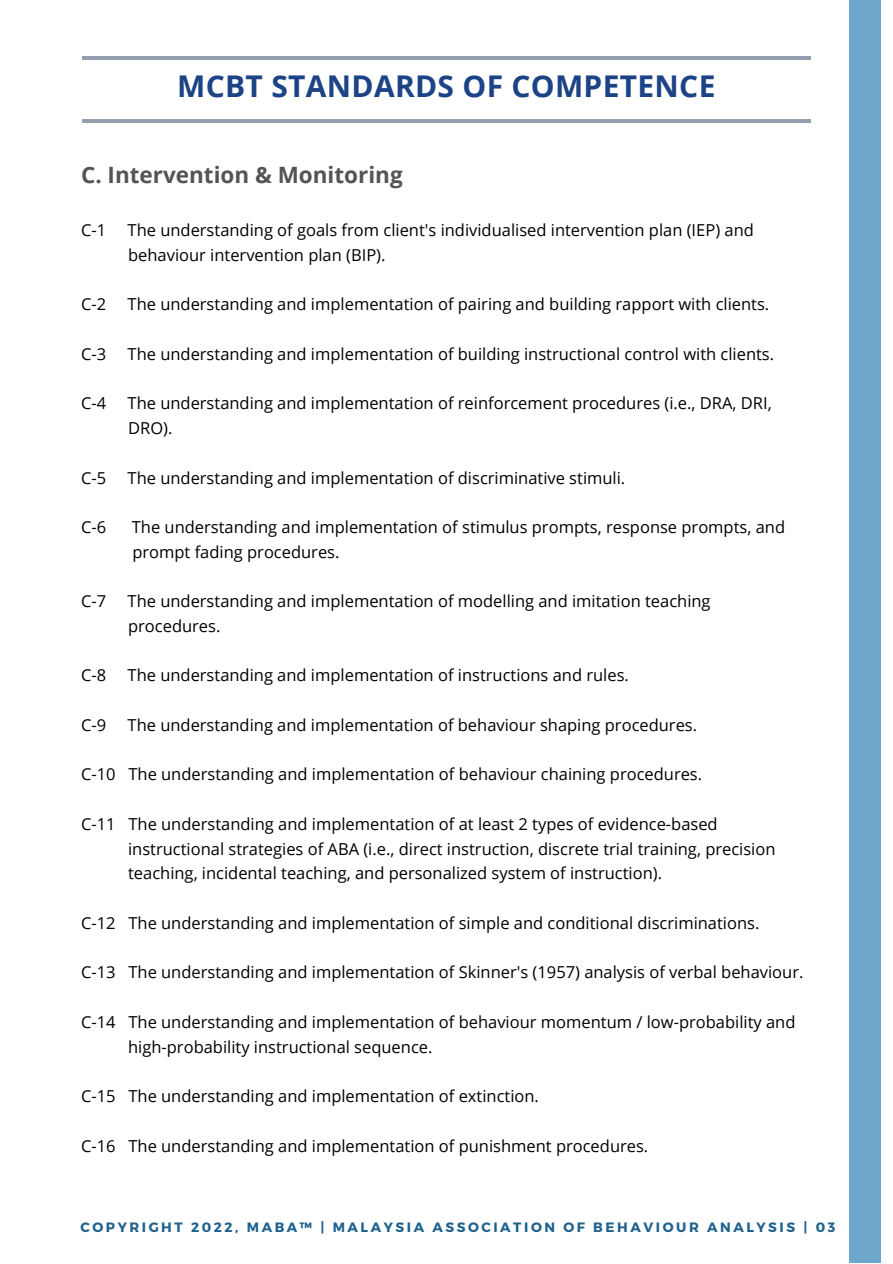
<style>
.page{position:relative;width:893px;height:1264px;background:#fff}
.page>*{position:absolute;margin:0;border:0;box-sizing:border-box;transform-origin:0 0}
.t1{font:700 30px "Open Sans";letter-spacing:.01em;color:#1b4386}
.t2{font:700 22.5px "Open Sans";color:#545454}
.t3{font:16.5px/24.8px "Open Sans";color:#000}
.t4{font:700 13.5px "Montserrat";letter-spacing:.19em;color:#1f628e}
</style>
<div class="page">
<div style="left:848px;top:0;width:32px;height:1262px;background:#6da7cc"></div>
<hr style="left:82px;top:56px;width:728px;height:3px;background:#253b5c">
<hr style="left:82px;top:119px;width:728px;height:4px;background:#939eae">
<h1 class="t1" style="left:177px;top:65px;width:539px">MCBT STANDARDS OF COMPETENCE</h1>
<h2 class="t2" style="left:81px;top:159px;width:323px">C. Intervention &amp; Monitoring</h2>
<p class="t3" style="left:81px;top:217px;width:27px">C-1</p>
<p class="t3" style="left:127px;top:217px;width:627px">The understanding of goals from client's individualised intervention plan (IEP) and behaviour intervention plan (BIP).</p>
<p class="t3" style="left:81px;top:291px;width:27px">C-2</p>
<p class="t3" style="left:127px;top:291px;width:643px">The understanding and implementation of pairing and building rapport with clients.</p>
<p class="t3" style="left:81px;top:341px;width:27px">C-3</p>
<p class="t3" style="left:127px;top:341px;width:648px">The understanding and implementation of building instructional control with clients.</p>
<p class="t3" style="left:81px;top:390px;width:27px">C-4</p>
<p class="t3" style="left:127px;top:390px;width:645px">The understanding and implementation of reinforcement procedures (i.e., DRA, DRI,<br>DRO).</p>
<p class="t3" style="left:81px;top:465px;width:27px">C-5</p>
<p class="t3" style="left:127px;top:465px;width:499px">The understanding and implementation of discriminative stimuli.</p>
<p class="t3" style="left:81px;top:514px;width:27px">C-6</p>
<p class="t3" style="left:132px;top:514px;width:654px">The understanding and implementation of stimulus prompts, response prompts, and prompt fading procedures.</p>
<p class="t3" style="left:81px;top:588px;width:27px">C-7</p>
<p class="t3" style="left:127px;top:588px;width:584px">The understanding and implementation of modelling and imitation teaching procedures.</p>
<p class="t3" style="left:81px;top:662px;width:27px">C-8</p>
<p class="t3" style="left:127px;top:662px;width:503px">The understanding and implementation of instructions and rules.</p>
<p class="t3" style="left:81px;top:712px;width:27px">C-9</p>
<p class="t3" style="left:127px;top:712px;width:571px">The understanding and implementation of behaviour shaping procedures.</p>
<p class="t3" style="left:81px;top:761px;width:622px">C-10 The understanding and implementation of behaviour chaining procedures.</p>
<p class="t3" style="left:128px;top:811px;width:648px;text-indent:-47px">C-11 The understanding and implementation of at least 2 types of evidence-based instructional strategies of ABA (i.e., direct instruction, discrete trial training, precision teaching, incidental teaching, and personalized system of instruction).</p>
<p class="t3" style="left:81px;top:910px;width:679px">C-12 The understanding and implementation of simple and conditional discriminations.</p>
<p class="t3" style="left:81px;top:959px;width:723px">C-13 The understanding and implementation of Skinner's (1957) analysis of verbal behaviour.</p>
<p class="t3" style="left:128px;top:1009px;width:668px;text-indent:-47px">C-14 The understanding and implementation of behaviour momentum / low-probability and high-probability instructional sequence.</p>
<p class="t3" style="left:81px;top:1083px;width:459px">C-15 The understanding and implementation of extinction.</p>
<p class="t3" style="left:81px;top:1132px;width:568px">C-16 The understanding and implementation of punishment procedures.</p>
<p class="t4" style="left:80px;top:1218px;width:756px">COPYRIGHT 2022, MABA™ | MALAYSIA ASSOCIATION OF BEHAVIOUR ANALYSIS | 03</p>
</div>
